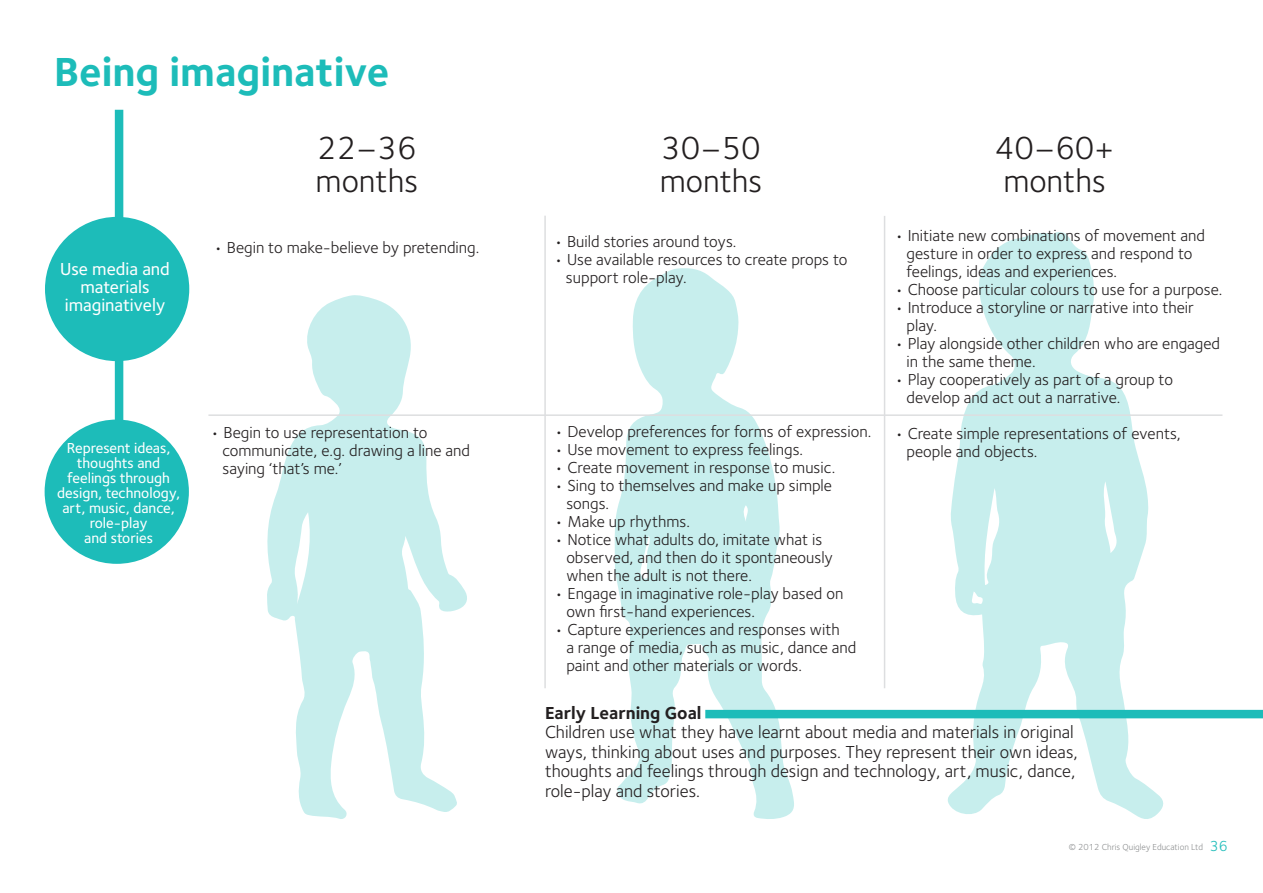
<style>
.page{position:relative;width:1263px;height:893px;background:#fff}
.page>*{position:absolute;margin:0;border:0;box-sizing:border-box;transform-origin:0 0}
.t1{font:700 42px "Foundry Sterling";color:#1dbcb9}
.t2{font:33px "Foundry Sterling";color:#231f20}
.t3{font:18px/19.5px "Foundry Sterling";color:#231f20}
.t4{font:500 18px/18px "Foundry Sterling";color:#fff;text-align:center}
.t5{font:700 18px "Foundry Sterling";color:#231f20}
.t6{font:16.5px/18px "Foundry Sterling";color:#231f20}
.t7{font:500 15px/15px "Foundry Sterling";color:#fff;text-align:center}
.t8{font:15px "Foundry Sterling";color:#1dbcb9}
.t9{font:9px "Foundry Sterling";color:#8e9091}
</style>
<div class="page">
<svg style="left:614px;top:268px;width:181px;height:551px;fill:#c7eeed"></svg>
<svg style="left:267px;top:295px;width:200px;height:524px;fill:#c7eeed"></svg>
<svg style="left:946px;top:232px;width:219px;height:587px;fill:#c7eeed"></svg>
<div style="left:115px;top:110px;width:8px;height:401px;background:#1dbcb9"></div>
<div style="left:45px;top:420px;width:144px;height:144px;background:#1dbcb9;border-radius:50%"></div>
<div style="left:45px;top:217px;width:144px;height:144px;background:#1dbcb9;border-radius:50%"></div>
<hr style="left:544px;top:216px;width:2px;height:472px;background:#dddee0">
<hr style="left:884px;top:216px;width:1px;height:472px;background:#dddee0">
<hr style="left:208px;top:414px;width:1014px;height:2px;background:#dddee0">
<div style="left:705px;top:710px;width:558px;height:8px;background:#1dbcb9"></div>
<p class="t1" style="left:54px;top:43px;width:337px">Being imaginative</p>
<p class="t2" style="left:317px;top:125px;width:101px">22–36</p>
<p class="t2" style="left:316px;top:158px;width:104px">months</p>
<p class="t4" style="left:60px;top:260px;width:111px">Use media and materials</p>
<p class="t4" style="left:65px;top:296px;width:102px">imaginatively</p>
<p class="t6" style="left:214px;top:238px;width:267px">• Begin to make-believe by pretending.</p>
<p class="t7" style="left:57px;top:440px;width:124px">Represent ideas, thoughts and feelings through design, technology, art, music, dance, role-play</p>
<p class="t7" style="left:84px;top:530px;width:70px">and stories</p>
<p class="t6" style="left:211px;top:423px;width:218px">• Begin to use representation to</p>
<p class="t6" style="left:222px;top:441px;width:249px">communicate, e.g. drawing a line and</p>
<p class="t6" style="left:222px;top:459px;width:121px">saying ‘that’s me.’</p>
<p class="t2" style="left:661px;top:125px;width:101px">30–50</p>
<p class="t2" style="left:660px;top:158px;width:104px">months</p>
<p class="t6" style="left:554px;top:232px;width:184px">• Build stories around toys.</p>
<p class="t6" style="left:554px;top:250px;width:295px">• Use available resources to create props to</p>
<p class="t6" style="left:566px;top:268px;width:122px">support role-play.</p>
<p class="t6" style="left:554px;top:422px;width:318px">• Develop preferences for forms of expression.</p>
<p class="t6" style="left:554px;top:440px;width:250px">• Use movement to express feelings.</p>
<p class="t6" style="left:554px;top:458px;width:283px">• Create movement in response to music.</p>
<p class="t6" style="left:554px;top:476px;width:279px">• Sing to themselves and make up simple</p>
<p class="t6" style="left:566px;top:494px;width:44px">songs.</p>
<p class="t6" style="left:554px;top:512px;width:137px">• Make up rhythms.</p>
<p class="t6" style="left:554px;top:530px;width:269px">• Notice what adults do, imitate what is</p>
<p class="t6" style="left:566px;top:548px;width:268px">observed, and then do it spontaneously when the adult is not there.</p>
<p class="t6" style="left:566px;top:584px;width:278px;text-indent:-12px">• Engage in imaginative role-play based on own first-hand experiences.</p>
<p class="t6" style="left:554px;top:620px;width:287px">• Capture experiences and responses with</p>
<p class="t6" style="left:566px;top:638px;width:292px">a range of media, such as music, dance and paint and other materials or words.</p>
<p class="t2" style="left:995px;top:125px;width:121px">40–60+</p>
<p class="t2" style="left:1003px;top:158px;width:104px">months</p>
<p class="t6" style="left:895px;top:226px;width:312px;text-align:center">• Initiate new combinations of movement and gesture in order to express and respond to</p>
<p class="t6" style="left:906px;top:262px;width:212px">feelings, ideas and experiences.</p>
<p class="t6" style="left:895px;top:280px;width:329px">• Choose particular colours to use for a purpose.</p>
<p class="t6" style="left:895px;top:298px;width:301px">• Introduce a storyline or narrative into their</p>
<p class="t6" style="left:906px;top:316px;width:32px">play.</p>
<p class="t6" style="left:895px;top:334px;width:327px">• Play alongside other children who are engaged</p>
<p class="t6" style="left:906px;top:352px;width:131px">in the same theme.</p>
<p class="t6" style="left:895px;top:370px;width:280px">• Play cooperatively as part of a group to</p>
<p class="t6" style="left:906px;top:388px;width:215px">develop and act out a narrative.</p>
<p class="t6" style="left:895px;top:424px;width:288px">• Create simple representations of events,</p>
<p class="t6" style="left:906px;top:442px;width:132px">people and objects.</p>
<p class="t5" style="left:545px;top:700px;width:158px">Early Learning Goal</p>
<p class="t3" style="left:545px;top:722px;width:534px">Children use what they have learnt about media and materials in original ways, thinking about uses and purposes. They represent their own ideas, thoughts and feelings through design and technology, art, music, dance,</p>
<p class="t3" style="left:545px;top:780px;width:157px">role-play and stories.</p>
<p class="t9" style="left:1069px;top:841px;width:136px">© 2012 Chris Quigley Education Ltd</p>
<p class="t8" style="left:1210px;top:835px;width:19px">36</p>
</div>
